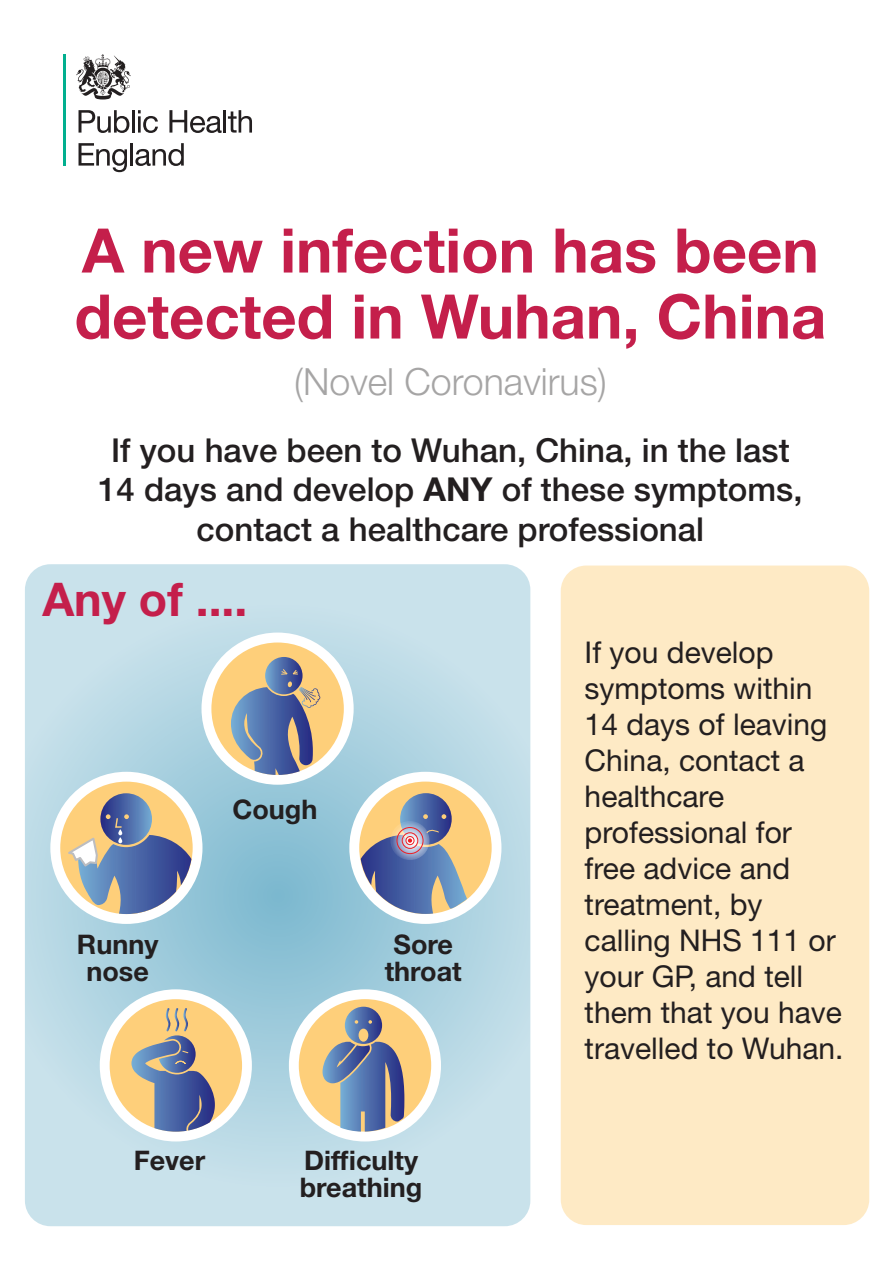
<style>
.page{position:relative;width:893px;height:1263px;background:#fff}
.page>*{position:absolute;margin:0;border:0;box-sizing:border-box;transform-origin:0 0}
.t1{font:700 61.5px/66px "Helvetica Neue LT Std";color:#c41f4b}
.t2{font:700 46.5px "Helvetica Neue LT Std";color:#c41f4b}
.t3{font:300 37.5px "Helvetica Neue LT Std";color:#a6a5a5}
.t4{font:500 33px/39.6px "Helvetica Neue LT Std";color:#231f20;text-align:center}
.t5{font:30px/36px "Helvetica Neue LT Std";color:#231f20}
.t6{font:700 27px/27px "Helvetica Neue LT Std";color:#231f20;text-align:center}
.s1{font-weight:700}
</style>
<div class="page">
<div style="left:561px;top:565px;width:308px;height:660px;background:#feeac5;border-radius:26px"></div>
<svg style="left:25px;top:564px;width:505px;height:662px;background:#b8d8e5"></svg>
<svg style="left:228px;top:110px;width:24px;height:23px"></svg>
<hr style="left:63px;top:54px;width:2px;height:112px;background:#01af8f">
<svg style="left:79px;top:110px;width:50px;height:23px"></svg>
<hr style="left:132px;top:110px;width:3px;height:23px;background:#231f20">
<svg style="left:138px;top:110px;width:20px;height:23px"></svg>
<svg style="left:169px;top:110px;width:53px;height:23px"></svg>
<hr style="left:224px;top:110px;width:2px;height:23px;background:#231f20">
<svg style="left:79px;top:143px;width:48px;height:29px"></svg>
<hr style="left:130px;top:143px;width:3px;height:23px;background:#231f20">
<svg style="left:135px;top:143px;width:49px;height:23px"></svg>
<svg style="left:76px;top:54px;width:55px;height:46px"></svg>
<div style="left:105px;top:995px;width:142px;height:141px;background:#fff;border-radius:50%"></div>
<div style="left:100px;top:989px;width:152px;height:152px;border:11px solid #fff;border-radius:50%"></div>
<div style="left:110px;top:999px;width:132px;height:132px;background:#fecf7a;border-radius:50%"></div>
<svg style="left:131px;top:1008px;width:84px;height:124px"></svg>
<div style="left:207px;top:638px;width:141px;height:141px;background:#fff;border-radius:50%"></div>
<div style="left:201px;top:632px;width:153px;height:153px;border:11px solid #fff;border-radius:50%"></div>
<div style="left:211px;top:642px;width:133px;height:133px;background:#fecf7a;border-radius:50%"></div>
<svg style="left:231px;top:657px;width:90px;height:118px"></svg>
<div style="left:294px;top:995px;width:142px;height:141px;background:#fff;border-radius:50%"></div>
<div style="left:289px;top:989px;width:152px;height:152px;border:11px solid #fff;border-radius:50%"></div>
<div style="left:299px;top:999px;width:132px;height:132px;background:#fecf7a;border-radius:50%"></div>
<svg style="left:323px;top:1007px;width:81px;height:124px"></svg>
<div style="left:56px;top:777px;width:141px;height:142px;background:#fff;border-radius:50%"></div>
<div style="left:50px;top:772px;width:152px;height:152px;border:11px solid #fff;border-radius:50%"></div>
<div style="left:60px;top:782px;width:133px;height:132px;background:#fecf7a;border-radius:50%"></div>
<svg style="left:100px;top:793px;width:52px;height:52px"></svg>
<svg style="left:63px;top:814px;width:128px;height:100px"></svg>
<div style="left:355px;top:777px;width:141px;height:142px;background:#fff;border-radius:50%"></div>
<div style="left:349px;top:772px;width:152px;height:152px;border:11px solid #fff;border-radius:50%"></div>
<div style="left:359px;top:781px;width:133px;height:133px;background:#fecf7a;border-radius:50%"></div>
<div style="left:400px;top:793px;width:52px;height:52px;background:linear-gradient(to right,#70a6d2,#2e3181);border-radius:26px"></div>
<svg style="left:442px;top:814px;width:4px;height:5px"></svg>
<svg style="left:390px;top:821px;width:39px;height:39px"></svg>
<svg style="left:423px;top:814px;width:5px;height:5px"></svg>
<svg style="left:361px;top:828px;width:106px;height:86px"></svg>
<div style="left:406px;top:836px;width:8px;height:9px;border:1px solid #ee1d23;border-radius:50%"></div>
<div style="left:402px;top:832px;width:16px;height:17px;border:1px solid #ee1d23;border-radius:50%"></div>
<div style="left:397px;top:827px;width:26px;height:27px;border:1px solid #ee1d23;border-radius:50%"></div>
<h1 class="t1" style="left:75px;top:216px;width:753px">A new infection has been detected in Wuhan, China</h1>
<p class="t3" style="left:294px;top:359px;width:314px">(Novel Coronavirus)</p>
<p class="t4" style="left:98px;top:430px;width:706px">If you have been to Wuhan, China, in the last<br>14 days and develop <span class="s1">ANY</span> of these symptoms, contact a healthcare professional</p>
<h2 class="t2" style="left:42px;top:571px;width:207px">Any of ....</h2>
<p class="t6" style="left:232px;top:795px;width:87px">Cough</p>
<p class="t6" style="left:77px;top:930px;width:83px">Runny nose</p>
<p class="t6" style="left:385px;top:930px;width:79px">Sore throat</p>
<p class="t6" style="left:134px;top:1146px;width:73px">Fever</p>
<p class="t6" style="left:300px;top:1146px;width:124px;text-align:left">Difficulty breathing</p>
<p class="t5" style="left:585px;top:634px;width:260px">If you develop symptoms within<br>14 days of leaving<br>China, contact a healthcare professional for free advice and treatment, by calling NHS 111 or your GP, and tell them that you have travelled to Wuhan.</p>
</div>
